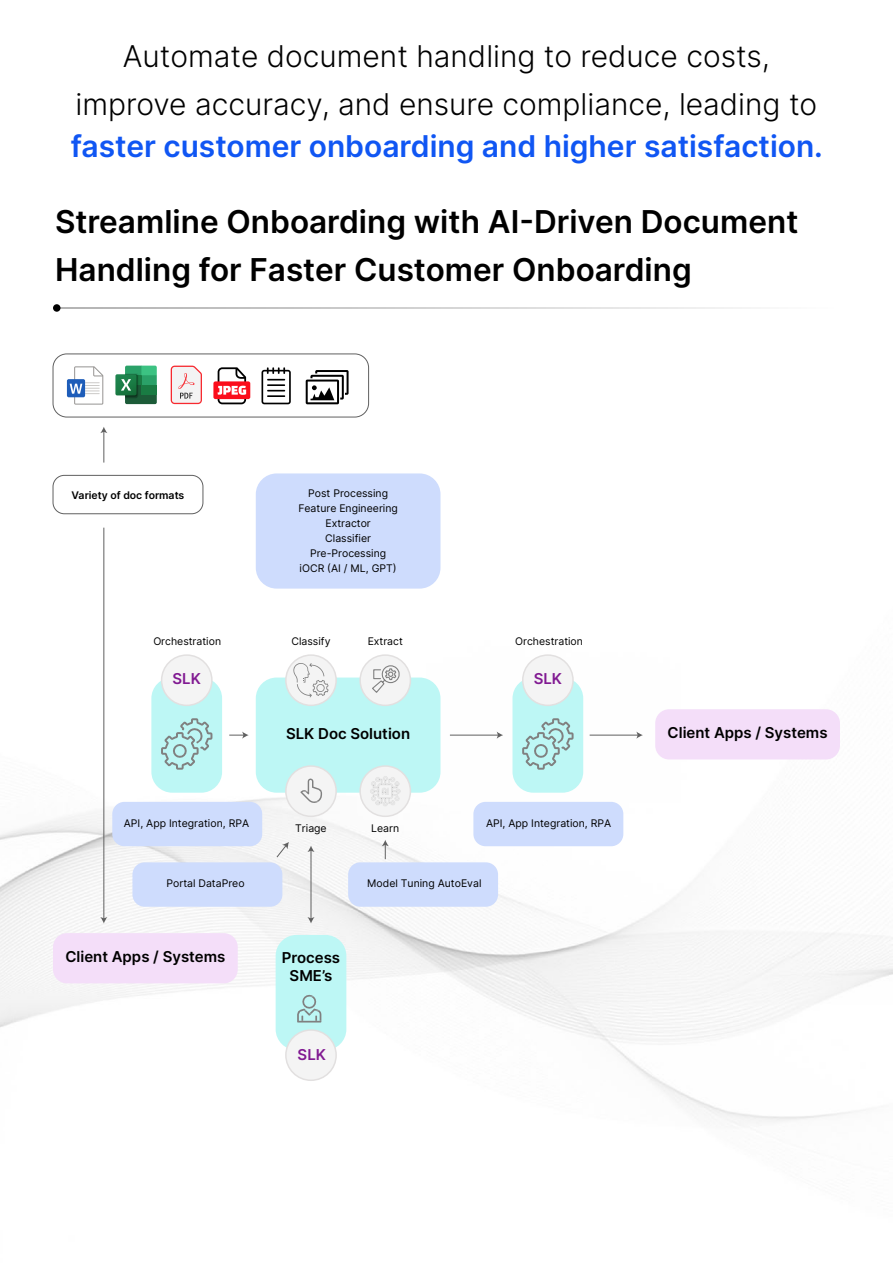
<style>
.page{position:relative;width:893px;height:1263px;background:#fff}
.page>*{position:absolute;margin:0;border:0;box-sizing:border-box;transform-origin:0 0}
.t1{font:600 31.5px/48px "Inter";color:#000}
.t2{font:300 30px/48px "Inter";color:#000;text-align:center}
.t3{font:600 30px "Inter";color:#1056f3}
.t4{font:600 15px/18px "Inter";color:#000;text-align:center}
.t5{font:600 15px "Inter";color:#811a92}
.t6{font:10.5px/15px "Inter";color:#000;text-align:center}
.t7{font:600 10.5px "Inter";color:#000}
</style>
<div class="page">
<img style="left:0;top:370px;width:893px;height:754px">
<div style="left:256px;top:473px;width:184px;height:116px;background:#cedcfd;border-radius:21px"></div>
<div style="left:256px;top:677px;width:184px;height:116px;background:#bdf7f5;border-radius:21px"></div>
<div style="left:512px;top:677px;width:71px;height:116px;background:#bdf7f5;border-radius:21px"></div>
<div style="left:276px;top:935px;width:70px;height:115px;background:#bdf7f5;border-radius:21px"></div>
<div style="left:348px;top:862px;width:150px;height:45px;background:#cedcfd;border-radius:12px"></div>
<div style="left:53px;top:304px;width:8px;height:8px;background:#000;border-radius:50%"></div>
<svg style="left:60px;top:307px;width:682px;height:2px"></svg>
<div style="left:132px;top:862px;width:150px;height:45px;background:#cedcfd;border-radius:12px"></div>
<div style="left:112px;top:802px;width:150px;height:44px;background:#cedcfd;border-radius:12px"></div>
<div style="left:473px;top:802px;width:150px;height:44px;background:#cedcfd;border-radius:12px"></div>
<div style="left:53px;top:933px;width:185px;height:50px;background:#f4def9;border-radius:14px"></div>
<div style="left:655px;top:709px;width:185px;height:50px;background:#f4def9;border-radius:14px"></div>
<div style="left:286px;top:655px;width:50px;height:50px;background:#f4f4f4;border-radius:50%"></div>
<div style="left:285px;top:654px;width:52px;height:52px;border:2px solid #e2e0e0;border-radius:50%"></div>
<div style="left:360px;top:655px;width:50px;height:50px;background:#f4f4f4;border-radius:50%"></div>
<div style="left:359px;top:654px;width:52px;height:52px;border:2px solid #e2e0e0;border-radius:50%"></div>
<div style="left:523px;top:655px;width:50px;height:50px;background:#f4f4f4;border-radius:50%"></div>
<div style="left:522px;top:654px;width:52px;height:52px;border:2px solid #e2e0e0;border-radius:50%"></div>
<div style="left:286px;top:1030px;width:50px;height:50px;background:#f4f4f4;border-radius:50%"></div>
<div style="left:285px;top:1029px;width:52px;height:52px;border:2px solid #e2e0e0;border-radius:50%"></div>
<div style="left:286px;top:766px;width:50px;height:50px;background:#f4f4f4;border-radius:50%"></div>
<div style="left:285px;top:765px;width:52px;height:52px;border:2px solid #e2e0e0;border-radius:50%"></div>
<div style="left:360px;top:766px;width:50px;height:50px;background:#f4f4f4;border-radius:50%"></div>
<div style="left:359px;top:765px;width:52px;height:52px;border:2px solid #e2e0e0;border-radius:50%"></div>
<div style="left:151px;top:677px;width:71px;height:116px;background:#bdf7f5;border-radius:21px"></div>
<div style="left:162px;top:655px;width:50px;height:50px;background:#f4f4f4;border-radius:50%"></div>
<div style="left:161px;top:654px;width:52px;height:52px;border:2px solid #e2e0e0;border-radius:50%"></div>
<hr style="left:450px;top:735px;width:49px;height:1px;background:#606060">
<svg style="left:497px;top:731px;width:6px;height:8px"></svg>
<svg style="left:229px;top:731px;width:20px;height:8px"></svg>
<svg style="left:382px;top:840px;width:7px;height:19px"></svg>
<svg style="left:276px;top:842px;width:13px;height:16px"></svg>
<hr style="left:103px;top:431px;width:1px;height:32px;background:#606060">
<svg style="left:100px;top:427px;width:7px;height:6px"></svg>
<hr style="left:311px;top:850px;width:1px;height:69px;background:#606060">
<svg style="left:307px;top:917px;width:8px;height:6px"></svg>
<svg style="left:307px;top:846px;width:8px;height:6px"></svg>
<hr style="left:103px;top:528px;width:1px;height:391px;background:#606060">
<svg style="left:100px;top:917px;width:7px;height:6px"></svg>
<hr style="left:590px;top:735px;width:48px;height:1px;background:#606060">
<svg style="left:636px;top:731px;width:7px;height:8px"></svg>
<div style="left:53px;top:475px;width:150px;height:39px;border:1px solid #606060;border-radius:11px"></div>
<div style="left:53px;top:354px;width:316px;height:63px;border:1px solid #606060;border-radius:14px"></div>
<svg style="left:522px;top:718px;width:52px;height:52px"></svg>
<svg style="left:161px;top:718px;width:51px;height:52px"></svg>
<svg style="left:293px;top:663px;width:36px;height:34px"></svg>
<svg style="left:372px;top:665px;width:28px;height:28px"></svg>
<svg style="left:370px;top:776px;width:30px;height:30px"></svg>
<svg style="left:300px;top:778px;width:22px;height:25px"></svg>
<svg style="left:297px;top:995px;width:24px;height:27px"></svg>
<div style="left:67px;top:379px;width:18px;height:18px;background:#1e5db9;border-radius:2px"></div>
<svg style="left:70px;top:366px;width:34px;height:39px"></svg>
<svg style="left:115px;top:366px;width:42px;height:38px"></svg>
<div style="left:141px;top:385px;width:16px;height:9px;background:#197b43"></div>
<svg style="left:171px;top:366px;width:31px;height:38px"></svg>
<div style="left:213px;top:381px;width:37px;height:18px;background:#fb0d1b;border-radius:2px"></div>
<svg style="left:218px;top:367px;width:28px;height:37px"></svg>
<svg style="left:261px;top:367px;width:30px;height:37px"></svg>
<svg style="left:306px;top:370px;width:43px;height:34px"></svg>
<h2 class="t2" style="left:76px;top:31px;width:743px">Automate document handling to reduce costs, improve accuracy, and ensure compliance, leading to</h2>
<h2 class="t3" style="left:71px;top:124px;width:754px">faster customer onboarding and higher satisfaction.</h2>
<h1 class="t1" style="left:55px;top:197px;width:745px">Streamline Onboarding with AI-Driven Document<br>Handling for Faster Customer Onboarding</h1>
<p class="t7" style="left:72px;top:487px;width:114px">Variety of doc formats</p>
<p class="t6" style="left:298px;top:485px;width:101px">Post Processing<br>Feature Engineering<br>Extractor<br>Classifier<br>Pre-Processing iOCR (AI / ML, GPT)</p>
<p class="t6" style="left:153px;top:633px;width:69px">Orchestration</p>
<p class="t6" style="left:291px;top:633px;width:41px">Classify</p>
<p class="t6" style="left:515px;top:633px;width:69px">Orchestration</p>
<p class="t6" style="left:368px;top:633px;width:37px">Extract</p>
<h3 class="t5" style="left:173px;top:668px;width:30px">SLK</h3>
<h3 class="t5" style="left:534px;top:668px;width:30px">SLK</h3>
<p class="t6" style="left:124px;top:815px;width:127px">API, App Integration, RPA</p>
<h3 class="t4" style="left:286px;top:724px;width:126px">SLK Doc Solution</h3>
<p class="t6" style="left:295px;top:820px;width:33px">Triage</p>
<p class="t6" style="left:371px;top:820px;width:29px">Learn</p>
<p class="t6" style="left:486px;top:815px;width:127px">API, App Integration, RPA</p>
<p class="t6" style="left:167px;top:876px;width:80px">Portal DataPreo</p>
<p class="t6" style="left:367px;top:876px;width:116px">Model Tuning AutoEval</p>
<h3 class="t4" style="left:65px;top:947px;width:161px">Client Apps / Systems</h3>
<h3 class="t4" style="left:282px;top:949px;width:60px">Process<br>SME’s</h3>
<h3 class="t5" style="left:298px;top:1043px;width:30px">SLK</h3>
<h3 class="t4" style="left:668px;top:724px;width:161px">Client Apps / Systems</h3>
</div>
